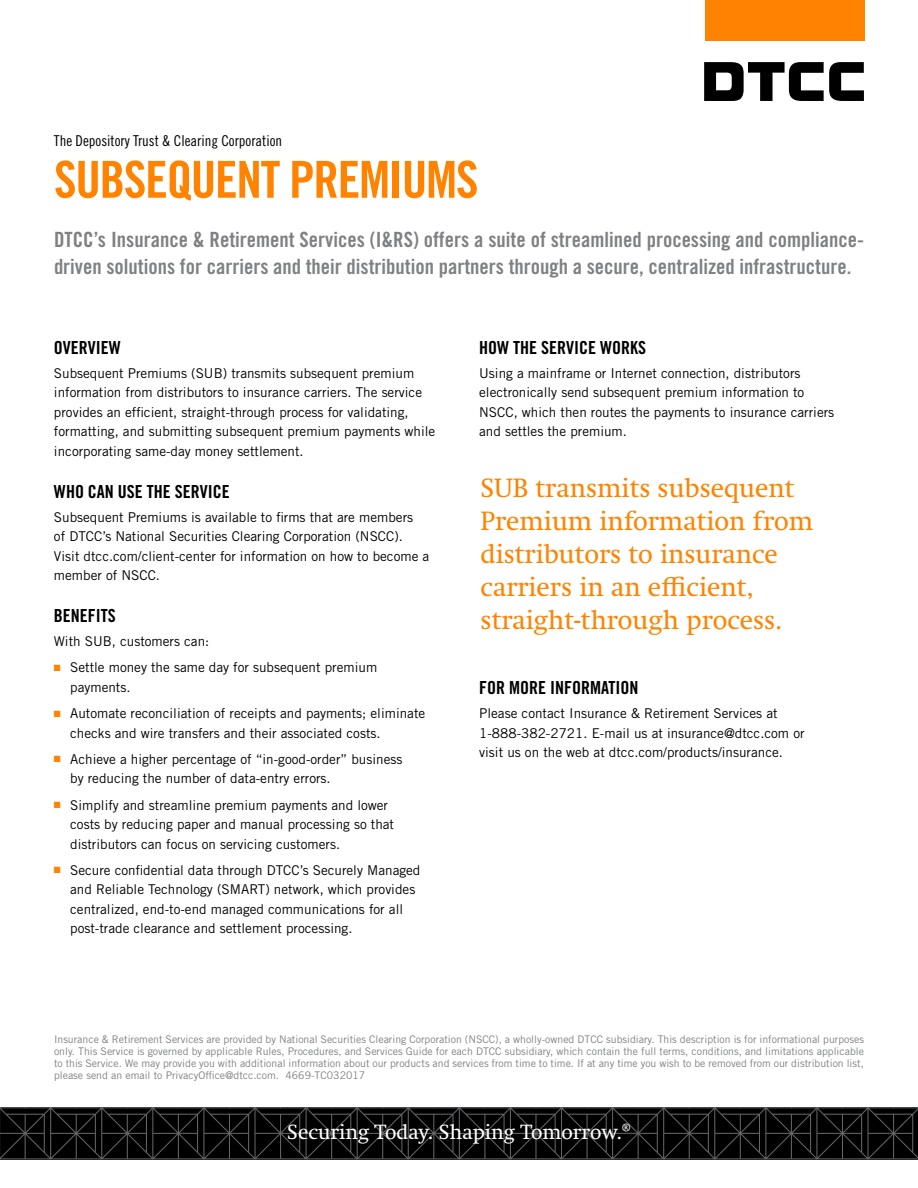
<style>
.page{position:relative;width:918px;height:1188px;background:#fff}
.page>*{position:absolute;margin:0;border:0;box-sizing:border-box;transform-origin:0 0}
.t1{font:51px "Trade Gothic LT Std Bd Cn 20";letter-spacing:-.025em;color:#ff8300}
.t2{font:27px/33px "Swift Neue LT Pro";color:#ff8300}
.t3{font:21px/27px "Trade Gothic LT Std Bd Cn 20";color:#7e8083}
.t4{font:21px "Swift Neue LT Pro";color:#fff}
.t5{font:18px "Trade Gothic LT Std Bd Cn 20";color:#000}
.t6{font:15px "Trade Gothic LT Std Cn 18";color:#000}
.t7{font:13.5px/19.5px "Trade Gothic LT Std";color:#000}
.t8{font:10.5px/12px "Trade Gothic LT Std";color:#7e8083;text-align:justify}
.s1{color:#ff8300}
</style>
<div class="page">
<div style="left:705px;top:0;width:160px;height:40px;background:#ff8300"></div>
<svg style="left:704px;top:62px;width:160px;height:39px"></svg>
<svg style="left:0;top:1107px;width:918px;height:53px;background:#121212"></svg>
<p class="t6" style="left:54px;top:132px;width:230px">The Depository Trust &amp; Clearing Corporation</p>
<h1 class="t1" style="left:54px;top:149px;width:426px">SUBSEQUENT PREMIUMS</h1>
<h3 class="t3" style="left:54px;top:226px;width:812px">DTCC’s Insurance &amp; Retirement Services (I&amp;RS) offers a suite of streamlined processing and compliance&shy;driven solutions for carriers and their distribution partners through a secure, centralized infrastructure.</h3>
<h3 class="t5" style="left:54px;top:336px;width:68px">OVERVIEW</h3>
<p class="t7" style="left:54px;top:363px;width:383px">Subsequent Premiums (SUB) transmits subsequent premium information from distributors to insurance carriers. The service provides an efficient, straight-through process for validating, formatting, and submitting subsequent premium payments while incorporating same-day money settlement.</p>
<h3 class="t5" style="left:54px;top:480px;width:177px">WHO CAN USE THE SERVICE</h3>
<p class="t7" style="left:54px;top:507px;width:377px">Subsequent Premiums is available to firms that are members<br>of DTCC’s National Securities Clearing Corporation (NSCC).<br>Visit dtcc.com/client-center for information on how to become a member of NSCC.</p>
<h3 class="t5" style="left:54px;top:605px;width:63px">BENEFITS</h3>
<p class="t7" style="left:54px;top:631px;width:157px">With SUB, customers can:</p>
<p class="t7" style="left:70px;top:658px;width:309px;text-indent:-16px"><span class="s1">■</span> Settle money the same day for subsequent premium payments.</p>
<p class="t7" style="left:70px;top:703px;width:357px;text-indent:-16px"><span class="s1">■</span> Automate reconciliation of receipts and payments; eliminate checks and wire transfers and their associated costs.</p>
<p class="t7" style="left:70px;top:749px;width:334px;text-indent:-16px"><span class="s1">■</span> Achieve a higher percentage of “in-good-order” business by reducing the number of data-entry errors.</p>
<p class="t7" style="left:70px;top:795px;width:325px;text-indent:-16px"><span class="s1">■</span> Simplify and streamline premium payments and lower costs by reducing paper and manual processing so that distributors can focus on servicing customers.</p>
<p class="t7" style="left:70px;top:860px;width:352px;text-indent:-16px"><span class="s1">■</span> Secure confidential data through DTCC’s Securely Managed and Reliable Technology (SMART) network, which provides centralized, end-to-end managed communications for all post-trade clearance and settlement processing.</p>
<h3 class="t5" style="left:479px;top:336px;width:168px">HOW THE SERVICE WORKS</h3>
<p class="t7" style="left:479px;top:363px;width:357px">Using a mainframe or Internet connection, distributors electronically send subsequent premium information to NSCC, which then routes the payments to insurance carriers and settles the premium.</p>
<h2 class="t2" style="left:481px;top:471px;width:334px">SUB transmits subsequent<br>Premium information from distributors to insurance carriers in an efficient, straight-through process.</h2>
<h3 class="t5" style="left:479px;top:677px;width:161px">FOR MORE INFORMATION</h3>
<p class="t7" style="left:479px;top:704px;width:327px">Please contact Insurance &amp; Retirement Services at<br>1-888-382-2721. E-mail us at insurance@dtcc.com or visit us on the web at dtcc.com/products/insurance.</p>
<p class="t8" style="left:54px;top:1033px;width:812px">Insurance &amp; Retirement Services are provided by National Securities Clearing Corporation (NSCC), a wholly-owned DTCC subsidiary. This description is for informational purposes only. This Service is governed by applicable Rules, Procedures, and Services Guide for each DTCC subsidiary, which contain the full terms, conditions, and limitations applicable to this Service. We may provide you with additional information about our products and services from time to time. If at any time you wish to be removed from our distribution list, please send an email to PrivacyOffice@dtcc.com. 4669-TC032017</p>
<h3 class="t4" style="left:287px;top:1120px;width:345px">Securing Today. Shaping Tomorrow.®</h3>
</div>
